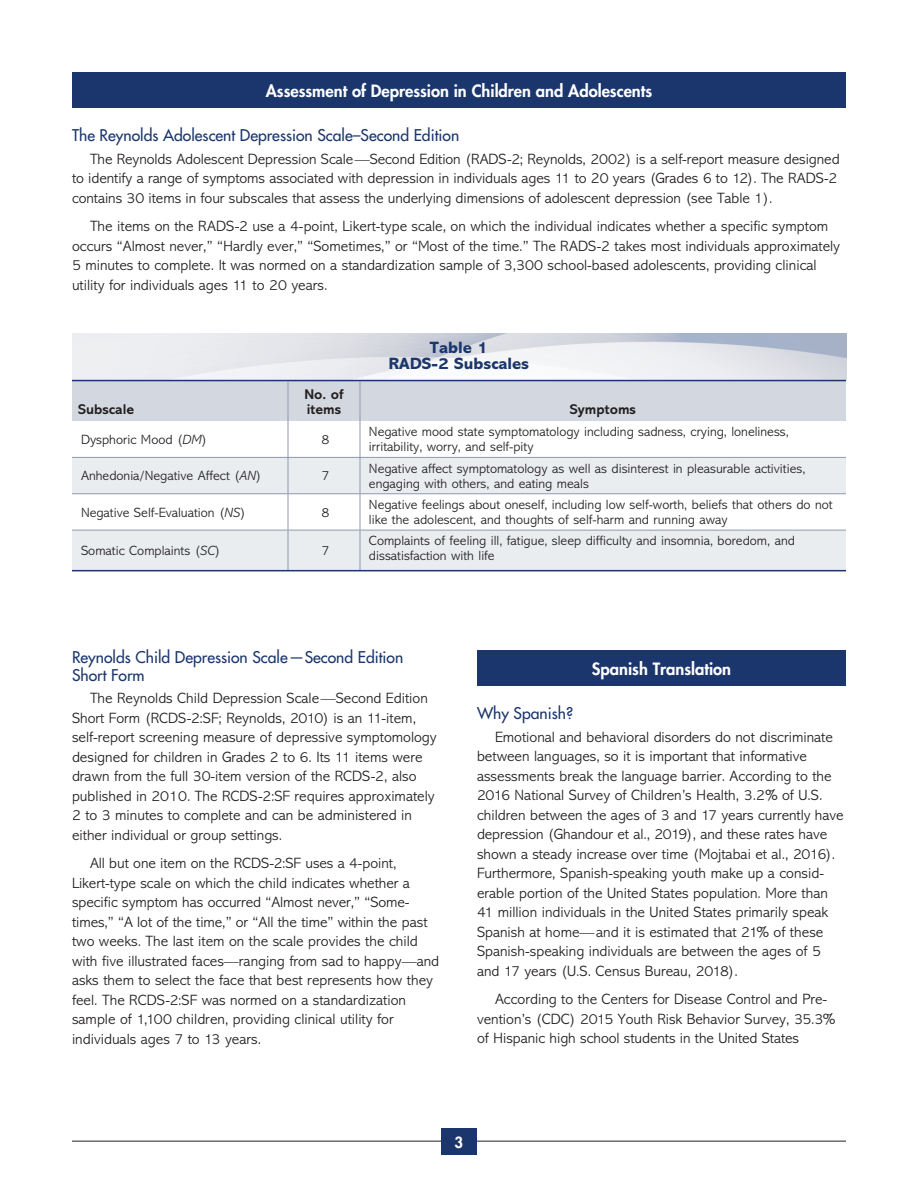
<style>
.page{position:relative;width:918px;height:1188px;background:#fff}
.page>*{position:absolute;margin:0;border:0;box-sizing:border-box;transform-origin:0 0}
.t1{font:800 16.5px "Futura Std";color:#fff}
.t2{font:800 16.5px/16.5px "Abadi MT Std";color:#1b366c;text-align:center}
.t3{font:500 15.75px/18px "Futura Std";color:#1b366c}
.t4{font:300 15px/19.5px "Abadi MT Std";color:#231f20}
.t5{font:800 15px "Futura Std";color:#fff}
.t6{font:700 14.25px/15px "Abadi MT Std";color:#231f20}
.t7{font:300 13.5px/15px "Abadi MT Std";color:#231f20}
.s1{font-style:italic}
</style>
<div class="page">
<hr style="left:72px;top:1141px;width:774px;height:1px;background:#231f20">
<div style="left:441px;top:1128px;width:36px;height:27px;background:#1b366c"></div>
<div style="left:72px;top:72px;width:774px;height:36px;background:#1b366c"></div>
<div style="left:72px;top:381px;width:774px;height:40px;background:#d3d8e0"></div>
<svg style="left:72px;top:458px;width:774px;height:112px;fill:#eaedf0"></svg>
<hr style="left:72px;top:380px;width:216px;height:1px;background:#1b366c">
<hr style="left:288px;top:380px;width:72px;height:1px;background:#1b366c">
<hr style="left:360px;top:380px;width:486px;height:1px;background:#1b366c">
<hr style="left:72px;top:457px;width:216px;height:1px;background:#9098ac">
<hr style="left:288px;top:457px;width:72px;height:1px;background:#9098ac">
<hr style="left:360px;top:457px;width:486px;height:1px;background:#9098ac">
<hr style="left:72px;top:493px;width:216px;height:1px;background:#9098ac">
<hr style="left:288px;top:493px;width:72px;height:1px;background:#9098ac">
<hr style="left:360px;top:493px;width:486px;height:1px;background:#9098ac">
<hr style="left:72px;top:530px;width:216px;height:1px;background:#9098ac">
<hr style="left:288px;top:530px;width:72px;height:1px;background:#9098ac">
<hr style="left:360px;top:530px;width:486px;height:1px;background:#9098ac">
<hr style="left:288px;top:381px;width:1px;height:40px;background:#9098ac">
<hr style="left:288px;top:421px;width:1px;height:36px;background:#9098ac">
<hr style="left:288px;top:458px;width:1px;height:35px;background:#9098ac">
<hr style="left:288px;top:494px;width:1px;height:36px;background:#9098ac">
<hr style="left:288px;top:530px;width:1px;height:41px;background:#9098ac">
<hr style="left:360px;top:381px;width:1px;height:40px;background:#9098ac">
<hr style="left:360px;top:421px;width:1px;height:36px;background:#9098ac">
<hr style="left:360px;top:458px;width:1px;height:35px;background:#9098ac">
<hr style="left:360px;top:494px;width:1px;height:36px;background:#9098ac">
<hr style="left:360px;top:530px;width:1px;height:41px;background:#9098ac">
<hr style="left:72px;top:570px;width:774px;height:1px;background:#1b366c">
<div style="left:477px;top:650px;width:369px;height:36px;background:#1b366c"></div>
<p class="t1" style="left:266px;top:80px;width:388px">Assessment of Depression in Children and Adolescents</p>
<p class="t3" style="left:72px;top:127px;width:389px">The Reynolds Adolescent Depression Scale–Second Edition</p>
<p class="t4" style="left:72px;top:149px;width:769px;text-indent:18px">The Reynolds Adolescent Depression Scale—Second Edition (RADS-2; Reynolds, 2002) is a self-report measure designed to identify a range of symptoms associated with depression in individuals ages 11 to 20 years (Grades 6 to 12). The RADS-2 contains 30 items in four subscales that assess the underlying dimensions of adolescent depression (see Table 1).</p>
<p class="t4" style="left:72px;top:217px;width:770px;text-indent:18px">The items on the RADS-2 use a 4-point, Likert-type scale, on which the individual indicates whether a specific symptom occurs “Almost never,” “Hardly ever,” “Sometimes,” or “Most of the time.” The RADS-2 takes most individuals approximately 5 minutes to complete. It was normed on a standardization sample of 3,300 school-based adolescents, providing clinical utility for individuals ages 11 to 20 years.</p>
<p class="t6" style="left:78px;top:401px;width:58px">Subscale</p>
<p class="t6" style="left:304px;top:386px;width:41px">No. of items</p>
<p class="t2" style="left:389px;top:339px;width:142px">Table 1<br>RADS-2 Subscales</p>
<p class="t6" style="left:570px;top:401px;width:68px">Symptoms</p>
<p class="t7" style="left:81px;top:432px;width:128px">Dysphoric Mood (<span class="s1">DM</span>)</p>
<p class="t7" style="left:321px;top:432px;width:10px">8</p>
<p class="t7" style="left:369px;top:425px;width:421px">Negative mood state symptomatology including sadness, crying, loneliness, irritability, worry, and self-pity</p>
<p class="t7" style="left:81px;top:468px;width:182px">Anhedonia/Negative Affect (<span class="s1">AN</span>)</p>
<p class="t7" style="left:321px;top:468px;width:10px">7</p>
<p class="t7" style="left:369px;top:461px;width:438px">Negative affect symptomatology as well as disinterest in pleasurable activities, engaging with others, and eating meals</p>
<p class="t7" style="left:81px;top:505px;width:166px">Negative Self-Evaluation (<span class="s1">NS</span>)</p>
<p class="t7" style="left:321px;top:505px;width:10px">8</p>
<p class="t7" style="left:369px;top:497px;width:465px">Negative feelings about oneself, including low self-worth, beliefs that others do not like the adolescent, and thoughts of self-harm and running away</p>
<p class="t7" style="left:81px;top:543px;width:141px">Somatic Complaints (<span class="s1">SC</span>)</p>
<p class="t7" style="left:321px;top:543px;width:10px">7</p>
<p class="t7" style="left:369px;top:534px;width:427px">Complaints of feeling ill, fatigue, sleep difficulty and insomnia, boredom, and dissatisfaction with life</p>
<p class="t3" style="left:72px;top:648px;width:333px">Reynolds Child Depression Scale—Second Edition<br>Short Form</p>
<p class="t4" style="left:72px;top:689px;width:366px;text-indent:18px">The Reynolds Child Depression Scale—Second Edition Short Form (RCDS-2:SF; Reynolds, 2010) is an 11-item, self-report screening measure of depressive symptomology designed for children in Grades 2 to 6. Its 11 items were drawn from the full 30-item version of the RCDS-2, also published in 2010. The RCDS-2:SF requires approximately 2 to 3 minutes to complete and can be administered in either individual or group settings.</p>
<p class="t4" style="left:72px;top:854px;width:369px;text-indent:18px">All but one item on the RCDS-2:SF uses a 4-point, Likert-type scale on which the child indicates whether a specific symptom has occurred “Almost never,” “Some&shy;times,” “A lot of the time,” or “All the time” within the past two weeks. The last item on the scale provides the child with five illustrated faces—ranging from sad to happy—and asks them to select the face that best represents how they feel. The RCDS-2:SF was normed on a standardization sample of 1,100 children, providing clinical utility for individuals ages 7 to 13 years.</p>
<p class="t1" style="left:592px;top:658px;width:141px">Spanish Translation</p>
<p class="t3" style="left:477px;top:704px;width:98px">Why Spanish?</p>
<p class="t4" style="left:477px;top:727px;width:368px;text-indent:18px">Emotional and behavioral disorders do not discriminate between languages, so it is important that informative assessments break the language barrier. According to the 2016 National Survey of Children’s Health, 3.2% of U.S. children between the ages of 3 and 17 years currently have depression (Ghandour et al., 2019), and these rates have shown a steady increase over time (Mojtabai et al., 2016).<br>Furthermore, Spanish-speaking youth make up a consid&shy;erable portion of the United States population. More than 41 million individuals in the United States primarily speak Spanish at home—and it is estimated that 21% of these Spanish-speaking individuals are between the ages of 5 and 17 years (U.S. Census Bureau, 2018).</p>
<p class="t4" style="left:477px;top:990px;width:360px;text-indent:18px">According to the Centers for Disease Control and Pre&shy;vention’s (CDC) 2015 Youth Risk Behavior Survey, 35.3% of Hispanic high school students in the United States</p>
<p class="t5" style="left:455px;top:1133px;width:10px">3</p>
</div>
